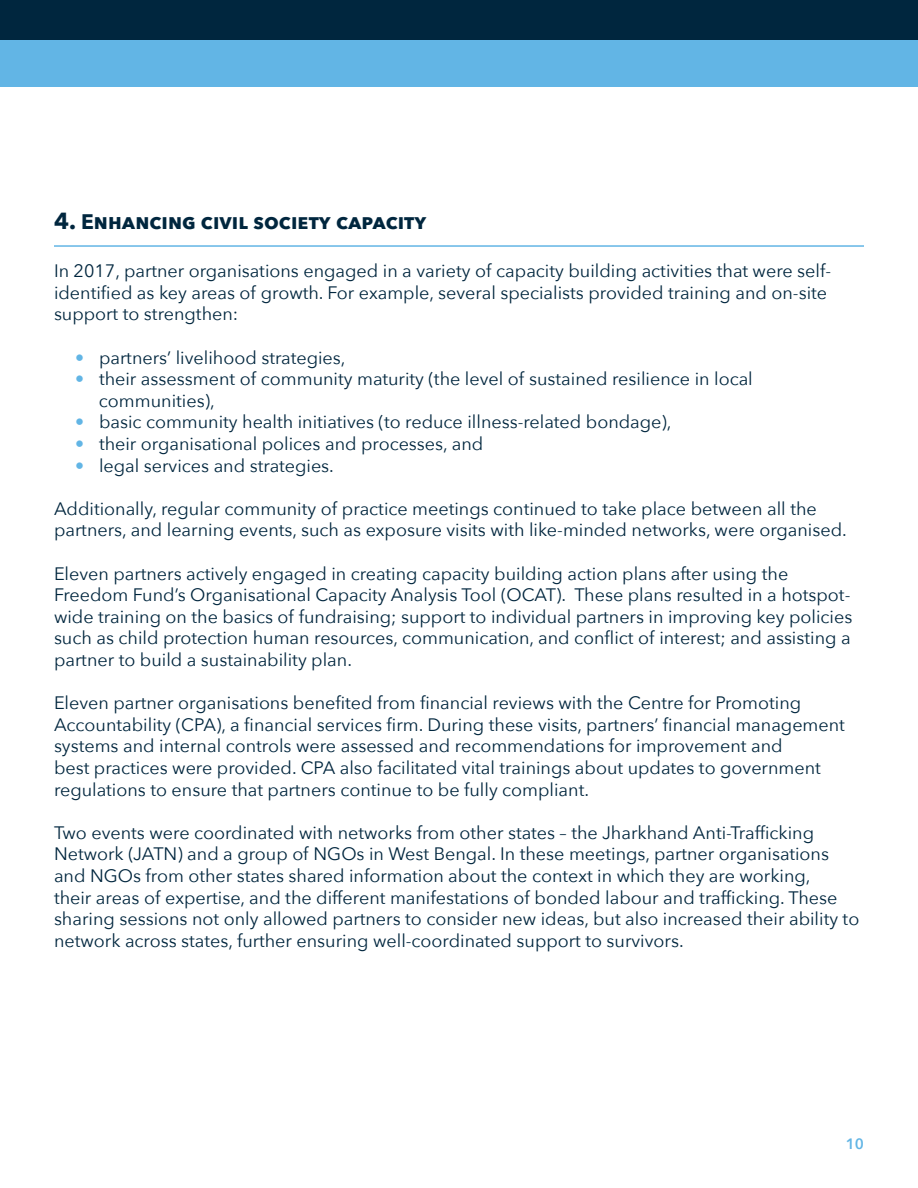
<style>
.page{position:relative;width:918px;height:1188px;background:#fff}
.page>*{position:absolute;margin:0;border:0;box-sizing:border-box;transform-origin:0 0}
.t1{font:700 21px "Avenir Next";color:#00263e}
.t2{font:18px/21.6px "Avenir Next";color:#00263e}
.t3{font:600 15px "Avenir Next";color:#62b5e5}
.s1{font-size:23.25px}
.s2{font-weight:600;color:#62b5e5}
</style>
<div class="page">
<div style="left:0;top:0;width:918px;height:40px;background:#00263e"></div>
<div style="left:0;top:40px;width:918px;height:46px;background:#62b5e5"></div>
<hr style="left:54px;top:245px;width:810px;height:2px;background:#62b5e5">
<p class="t1" style="left:54px;top:203px;width:374px"><span class="s1">4.</span> Enhancing civil society capacity</p>
<p class="t2" style="left:54px;top:259px;width:779px">In 2017, partner organisations engaged in a variety of capacity building activities that were self&shy;identified as key areas of growth. For example, several specialists provided training and on-site support to strengthen:</p>
<p class="t2" style="left:75px;top:346px;width:272px"><span class="s2">•</span> partners’ livelihood strategies,</p>
<p class="t2" style="left:75px;top:367px;width:679px"><span class="s2">•</span> their assessment of community maturity (the level of sustained resilience in local</p>
<p class="t2" style="left:99px;top:389px;width:117px">communities),</p>
<p class="t2" style="left:75px;top:411px;width:598px"><span class="s2">•</span> basic community health initiatives (to reduce illness-related bondage),</p>
<p class="t2" style="left:75px;top:432px;width:410px"><span class="s2">•</span> their organisational polices and processes, and</p>
<p class="t2" style="left:75px;top:454px;width:260px"><span class="s2">•</span> legal services and strategies.</p>
<p class="t2" style="left:54px;top:497px;width:794px">Additionally, regular community of practice meetings continued to take place between all the partners, and learning events, such as exposure visits with like-minded networks, were organised.</p>
<p class="t2" style="left:54px;top:562px;width:800px">Eleven partners actively engaged in creating capacity building action plans after using the Freedom Fund’s Organisational Capacity Analysis Tool (OCAT). These plans resulted in a hotspot&shy;wide training on the basics of fundraising; support to individual partners in improving key policies such as child protection human resources, communication, and conflict of interest; and assisting a partner to build a sustainability plan.</p>
<p class="t2" style="left:54px;top:691px;width:793px">Eleven partner organisations benefited from financial reviews with the Centre for Promoting Accountability (CPA), a financial services firm. During these visits, partners’ financial management systems and internal controls were assessed and recommendations for improvement and<br>best practices were provided. CPA also facilitated vital trainings about updates to government regulations to ensure that partners continue to be fully compliant.</p>
<p class="t2" style="left:54px;top:821px;width:807px">Two events were coordinated with networks from other states – the Jharkhand Anti-Trafficking Network (JATN) and a group of NGOs in West Bengal. In these meetings, partner organisations and NGOs from other states shared information about the context in which they are working,<br>their areas of expertise, and the different manifestations of bonded labour and trafficking. These sharing sessions not only allowed partners to consider new ideas, but also increased their ability to network across states, further ensuring well-coordinated support to survivors.</p>
<p class="t3" style="left:846px;top:1131px;width:20px">10</p>
</div>
